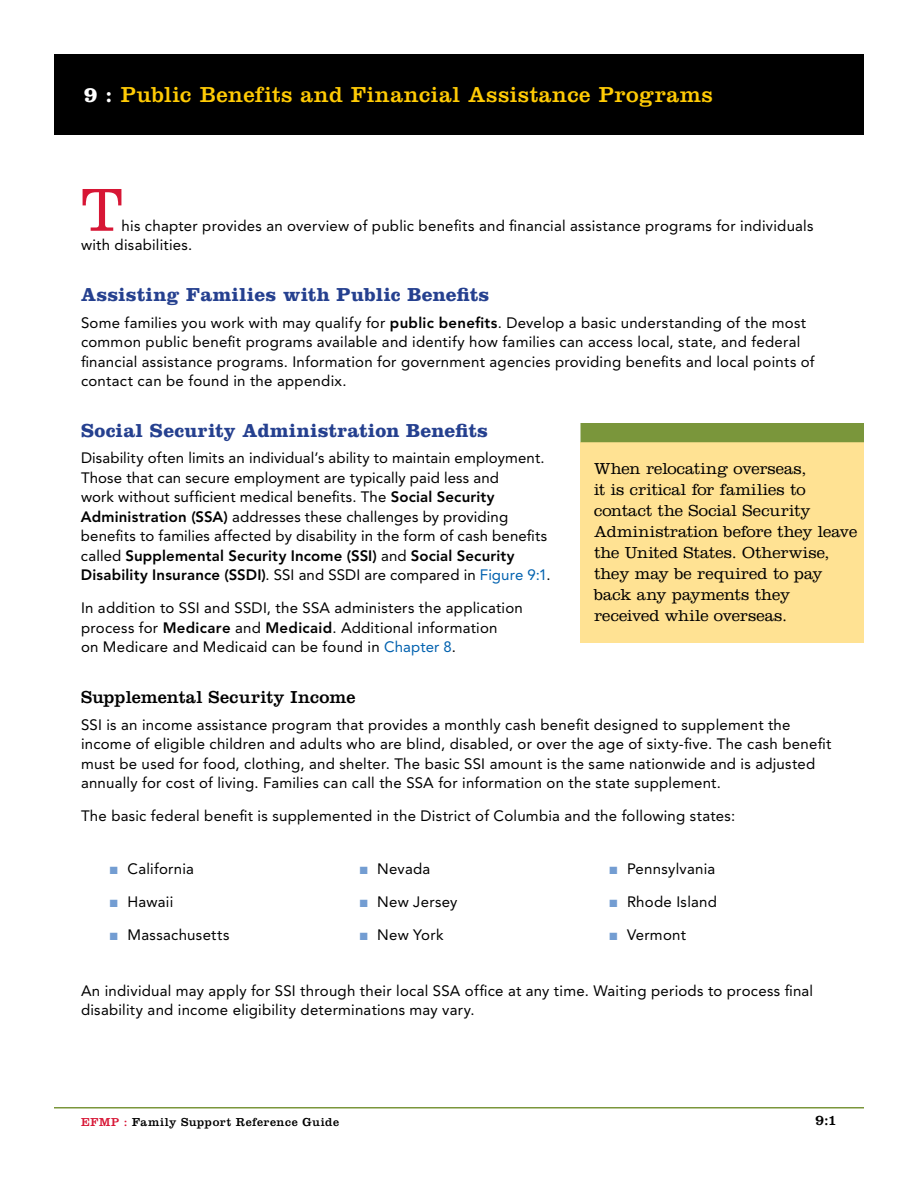
<style>
.page{position:relative;width:918px;height:1188px;background:#fff}
.page>*{position:absolute;margin:0;border:0;box-sizing:border-box;transform-origin:0 0}
.t1{font:300 63px "Clarendon LT Std";color:#d71635}
.t2{font:22.5px "Clarendon LT Std";letter-spacing:.025em;color:#ffcb05}
.t3{font:700 19.5px "Clarendon LT Std";letter-spacing:.01em;color:#25408f}
.t4{font:18px "Clarendon LT Std";letter-spacing:.005em;color:#000}
.t5{font:300 16.5px/21px "Clarendon LT Std";color:#000}
.t6{font:15px/19.5px "Avenir LT Std";letter-spacing:.015em;color:#000}
.t7{font:15px "Clarendon LT Std";color:#000}
.t8{font:12px "Clarendon LT Std";letter-spacing:.04em;color:#000}
.s1{font-weight:700;color:#fff}
.s2{font-weight:800}
.s3{color:#0061af}
.s4{color:#739dd2}
.s5{color:#d71635}
</style>
<div class="page">
<hr style="left:54px;top:1107px;width:810px;height:1px;background:#7a963b">
<div style="left:54px;top:54px;width:810px;height:81px;background:#000"></div>
<div style="left:580px;top:442px;width:284px;height:201px;background:#ffe293"></div>
<div style="left:580px;top:423px;width:284px;height:19px;background:#7a963b"></div>
<h1 class="t2" style="left:84px;top:81px;width:631px"><span class="s1">9 :</span> Public Benefits and Financial Assistance Programs</h1>
<p class="t1" style="left:81px;top:173px;width:44px">T</p>
<p class="t6" style="left:81px;top:216px;width:734px;text-indent:41px">his chapter provides an overview of public benefits and financial assistance programs for individuals with disabilities.</p>
<h2 class="t3" style="left:81px;top:283px;width:410px">Assisting Families with Public Benefits</h2>
<p class="t6" style="left:81px;top:313px;width:735px">Some families you work with may qualify for <span class="s2">public benefits</span>. Develop a basic understanding of the most common public benefit programs available and identify how families can access local, state, and federal financial assistance programs. Information for government agencies providing benefits and local points of contact can be found in the appendix.</p>
<h2 class="t3" style="left:81px;top:419px;width:409px">Social Security Administration Benefits</h2>
<p class="t6" style="left:81px;top:448px;width:469px">Disability often limits an individual’s ability to maintain employment.<br>Those that can secure employment are typically paid less and<br>work without sufficient medical benefits. The <span class="s2">Social Security Administration (SSA)</span> addresses these challenges by providing benefits to families affected by disability in the form of cash benefits called <span class="s2">Supplemental Security Income (SSI)</span> and <span class="s2">Social Security Disability Insurance (SSDI)</span>. SSI and SSDI are compared in <span class="s3">Figure 9:1</span>.</p>
<p class="t6" style="left:81px;top:598px;width:443px">In addition to SSI and SSDI, the SSA administers the application process for <span class="s2">Medicare</span> and <span class="s2">Medicaid</span>. Additional information<br>on Medicare and Medicaid can be found in <span class="s3">Chapter 8</span>.</p>
<h3 class="t4" style="left:81px;top:687px;width:276px">Supplemental Security Income</h3>
<p class="t6" style="left:81px;top:715px;width:752px">SSI is an income assistance program that provides a monthly cash benefit designed to supplement the income of eligible children and adults who are blind, disabled, or over the age of sixty-five. The cash benefit must be used for food, clothing, and shelter. The basic SSI amount is the same nationwide and is adjusted annually for cost of living. Families can call the SSA for information on the state supplement.</p>
<p class="t6" style="left:81px;top:806px;width:656px">The basic federal benefit is supplemented in the District of Columbia and the following states:</p>
<p class="t6" style="left:110px;top:859px;width:85px"><span class="s4">■</span> California</p>
<p class="t6" style="left:110px;top:892px;width:65px"><span class="s4">■</span> Hawaii</p>
<p class="t6" style="left:110px;top:925px;width:121px"><span class="s4">■</span> Massachusetts</p>
<p class="t5" style="left:594px;top:458px;width:265px">When relocating overseas,<br>it is critical for families to contact the Social Security<br>Administration before they leave the United States. Otherwise, they may be required to pay back any payments they received while overseas.</p>
<p class="t6" style="left:360px;top:859px;width:72px"><span class="s4">■</span> Nevada</p>
<p class="t6" style="left:360px;top:892px;width:99px"><span class="s4">■</span> New Jersey</p>
<p class="t6" style="left:360px;top:925px;width:85px"><span class="s4">■</span> New York</p>
<p class="t6" style="left:609px;top:859px;width:107px"><span class="s4">■</span> Pennsylvania</p>
<p class="t6" style="left:609px;top:892px;width:109px"><span class="s4">■</span> Rhode Island</p>
<p class="t6" style="left:609px;top:925px;width:78px"><span class="s4">■</span> Vermont</p>
<p class="t6" style="left:81px;top:981px;width:734px">An individual may apply for SSI through their local SSA office at any time. Waiting periods to process final disability and income eligibility determinations may vary.</p>
<p class="t8" style="left:81px;top:1115px;width:260px"><span class="s5">EFMP :</span> Family Support Reference Guide</p>
<p class="t7" style="left:815px;top:1111px;width:23px">9:1</p>
</div>
